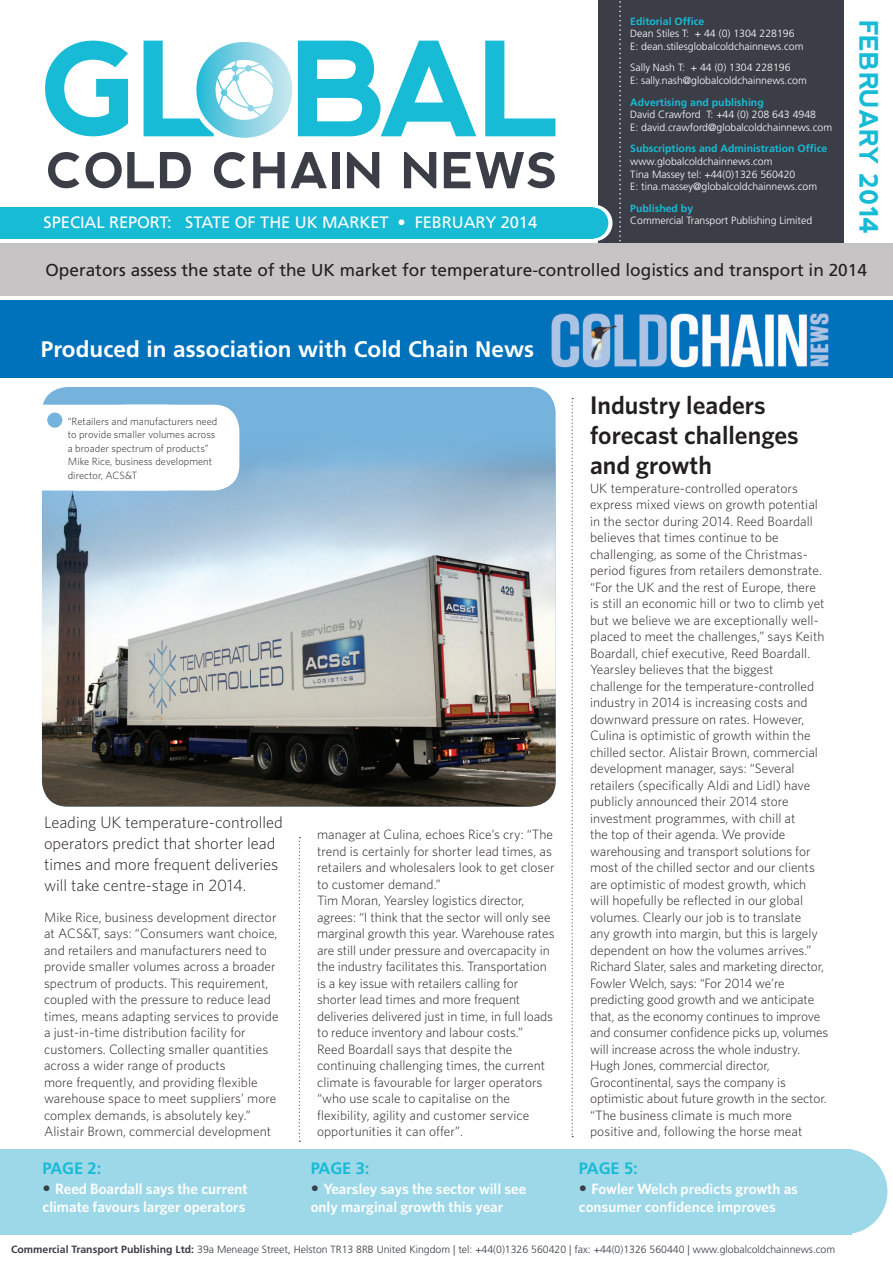
<style>
.page{position:relative;width:893px;height:1263px;background:#fff}
.page>*{position:absolute;margin:0;border:0;box-sizing:border-box;transform-origin:0 0}
.t1{font:600 25.5px/30px "Whitney HTF";color:#231f20}
.t2{font:700 25.5px "nevis";letter-spacing:-.015em;color:#18bbd6}
.t3{font:700 22.5px "Frutiger";letter-spacing:.005em;color:#fff}
.t4{font:17.25px "Frutiger";color:#231f20}
.t5{font:300 16.5px/21px "Whitney HTF";color:#231f20}
.t6{font:16.5px "Frutiger";letter-spacing:-.005em;color:#fff}
.t7{font:700 16.5px "Frutiger";letter-spacing:-.005em;color:#18bbd6}
.t8{font:600 15px/18px "Whitney HTF";color:#fff}
.t9{font:300 13.5px/16.5px "Whitney HTF";color:#231f20}
.t10{font:300 10.5px/12.6px "Frutiger";color:#fff}
.t11{font:300 10.5px "Frutiger";color:#3b3e47}
.t12{font:300 10.5px/13.5px "Whitney HTF";letter-spacing:.005em;color:#231f20}
.t13{font:700 10.5px "Frutiger";color:#18bbd6}
.s1{font-family:"Frutiger";font-weight:400;font-size:16.5px;color:#3b3e47}
.s2{font-weight:700}
</style>
<div class="page">
<div style="left:0;top:300px;width:893px;height:77px;background:#0072bc"></div>
<img style="left:551px;top:313px;width:278px;height:55px">
<svg style="left:48px;top:152px;width:31px;height:36px"></svg>
<svg style="left:85px;top:152px;width:69px;height:36px"></svg>
<svg style="left:160px;top:152px;width:31px;height:36px"></svg>
<svg style="left:214px;top:152px;width:31px;height:36px"></svg>
<svg style="left:253px;top:152px;width:32px;height:36px"></svg>
<svg style="left:291px;top:152px;width:36px;height:36px"></svg>
<div style="left:332px;top:152px;width:8px;height:36px;background:#3b3e47"></div>
<svg style="left:347px;top:152px;width:32px;height:36px"></svg>
<svg style="left:404px;top:152px;width:32px;height:36px"></svg>
<svg style="left:444px;top:152px;width:26px;height:36px"></svg>
<svg style="left:476px;top:152px;width:79px;height:36px"></svg>
<svg style="left:45px;top:41px;width:83px;height:95px"></svg>
<svg style="left:298px;top:41px;width:178px;height:95px"></svg>
<svg style="left:485px;top:41px;width:70px;height:95px"></svg>
<svg style="left:144px;top:41px;width:148px;height:97px"></svg>
<div style="left:599px;top:0;width:245px;height:278px;background:#3b3e47"></div>
<svg style="left:576px;top:205px;width:36px;height:36px"></svg>
<div style="left:0;top:207px;width:593px;height:32px;background:#18bbd6"></div>
<div style="left:577px;top:207px;width:31px;height:32px;background:#18bbd6;border-radius:50%"></div>
<div style="left:0;top:1149px;width:851px;height:85px;background:#9dd8e8"></div>
<div style="left:802px;top:1149px;width:85px;height:85px;background:#9dd8e8;border-radius:50%"></div>
<svg style="left:619px;top:1px;width:2px;height:241px"></svg>
<div style="left:0;top:243px;width:893px;height:53px;background:#c7c4c6"></div>
<svg style="left:299px;top:837px;width:1px;height:305px"></svg>
<svg style="left:572px;top:398px;width:1px;height:739px"></svg>
<div style="left:42px;top:387px;width:514px;height:419px;background:#76b3dc;border-radius:26px"></div>
<img style="left:42px;top:431px;width:514px;height:375px">
<div style="left:42px;top:405px;width:197px;height:85px;background:#fff"></div>
<p class="t13" style="left:630px;top:15px;width:76px">Editorial Office</p>
<p class="t10" style="left:630px;top:28px;width:175px">Dean Stiles T: + 44 (0) 1304 228196<br>E: dean.stilesglobalcoldchainnews.com</p>
<p class="t10" style="left:630px;top:62px;width:178px">Sally Nash T: + 44 (0) 1304 228196<br>E: sally.nash@globalcoldchainnews.com</p>
<p class="t13" style="left:630px;top:96px;width:135px">Advertising and publishing</p>
<p class="t10" style="left:630px;top:109px;width:203px">David Crawford T: +44 (0) 208 643 4948<br>E: david.crawford@globalcoldchainnews.com</p>
<p class="t13" style="left:630px;top:143px;width:199px">Subscriptions and Administration Office</p>
<p class="t10" style="left:630px;top:155px;width:188px">www.globalcoldchainnews.com<br>Tina Massey tel: +44(0)1326 560420<br>E: tina.massey@globalcoldchainnews.com</p>
<p class="t13" style="left:630px;top:202px;width:65px">Published by</p>
<h1 class="t2" style="left:883px;top:20px;width:216px;rotate:90deg">FEBRUARY 2014</h1>
<p class="t6" style="left:44px;top:213px;width:160px">SPECIAL REPORT: State</p>
<p class="t6" style="left:235px;top:213px;width:114px">of the UK market</p>
<p class="t10" style="left:630px;top:215px;width:184px">Commercial Transport Publishing Limited</p>
<p class="t6" style="left:398px;top:213px;width:56px">• Februar</p>
<p class="t6" style="left:485px;top:213px;width:53px">y 2014</p>
<p class="t4" style="left:45px;top:260px;width:823px">Operators assess the state of the UK market for temperature-controlled logistics and transport in 2014</p>
<h2 class="t3" style="left:41px;top:336px;width:495px">Produced in association with Cold Chain News</h2>
<p class="t12" style="left:68px;top:414px;width:151px">“Retailers and manufacturers need to provide smaller volumes across a broader spectrum of products”<br>Mike Rice, business development director, ACS&amp;T</p>
<p class="t5" style="left:44px;top:812px;width:240px">Leading UK temperature-controlled operators predict that shorter lead times and more frequent deliveries will take centre-stage in 2014.</p>
<p class="t9" style="left:44px;top:909px;width:236px">Mike Rice, business development director at ACS&amp;T, says: “Consumers want choice, and retailers and manufacturers need to provide smaller volumes across a broader spectrum of products. This requirement, coupled with the pressure to reduce lead times, means adapting services to provide a just-in-time distribution facility for customers. Collecting smaller quantities across a wider range of products<br>more frequently, and providing flexible warehouse space to meet suppliers’ more complex demands, is absolutely key.” Alistair Brown, commercial development</p>
<p class="t7" style="left:43px;top:1159px;width:60px">PAGE 2:</p>
<p class="t8" style="left:43px;top:1179px;width:207px"><span class="s1">•</span> Reed Boardall says the current climate favours larger operators</p>
<p class="t9" style="left:317px;top:826px;width:239px">manager at Culina, echoes Rice’s cry: “The trend is certainly for shorter lead times, as retailers and wholesalers look to get closer to customer demand.”<br>Tim Moran, Yearsley logistics director, agrees: “I think that the sector will only see marginal growth this year. Warehouse rates are still under pressure and overcapacity in the industry facilitates this. Transportation is a key issue with retailers calling for shorter lead times and more frequent deliveries delivered just in time, in full loads to reduce inventory and labour costs.”<br>Reed Boardall says that despite the continuing challenging times, the current climate is favourable for larger operators “who use scale to capitalise on the flexibility, agility and customer service opportunities it can offer”.</p>
<p class="t7" style="left:311px;top:1159px;width:60px">PAGE 3:</p>
<p class="t8" style="left:311px;top:1179px;width:217px"><span class="s1">•</span> Yearsley says the sector will see only marginal growth this year</p>
<h1 class="t1" style="left:590px;top:390px;width:210px">Industry leaders forecast challenges and growth</h1>
<p class="t9" style="left:590px;top:480px;width:240px">UK temperature-controlled operators express mixed views on growth potential in the sector during 2014. Reed Boardall believes that times continue to be challenging, as some of the Christmas&shy;period figures from retailers demonstrate. “For the UK and the rest of Europe, there<br>is still an economic hill or two to climb yet but we believe we are exceptionally well&shy;placed to meet the challenges,” says Keith Boardall, chief executive, Reed Boardall.<br>Yearsley believes that the biggest challenge for the temperature-controlled industry in 2014 is increasing costs and downward pressure on rates. However, Culina is optimistic of growth within the chilled sector. Alistair Brown, commercial development manager, says: “Several retailers (specifically Aldi and Lidl) have publicly announced their 2014 store investment programmes, with chill at<br>the top of their agenda. We provide warehousing and transport solutions for most of the chilled sector and our clients are optimistic of modest growth, which will hopefully be reflected in our global volumes. Clearly our job is to translate<br>any growth into margin, but this is largely dependent on how the volumes arrives.” Richard Slater, sales and marketing director, Fowler Welch, says: “For 2014 we’re predicting good growth and we anticipate that, as the economy continues to improve and consumer confidence picks up, volumes will increase across the whole industry.<br>Hugh Jones, commercial director, Grocontinental, says the company is optimistic about future growth in the sector. “The business climate is much more positive and, following the horse meat</p>
<p class="t7" style="left:579px;top:1159px;width:60px">PAGE 5:</p>
<p class="t8" style="left:579px;top:1179px;width:221px"><span class="s1">•</span> Fowler Welch predicts growth as consumer confidence improves</p>
<p class="t11" style="left:11px;top:1243px;width:826px"><span class="s2">Commercial Transport Publishing Ltd:</span> 39a Meneage Street, Helston TR13 8RB United Kingdom | tel: +44(0)1326 560420 | fax: +44(0)1326 560440 | www.globalcoldchainnews.com</p>
</div>
